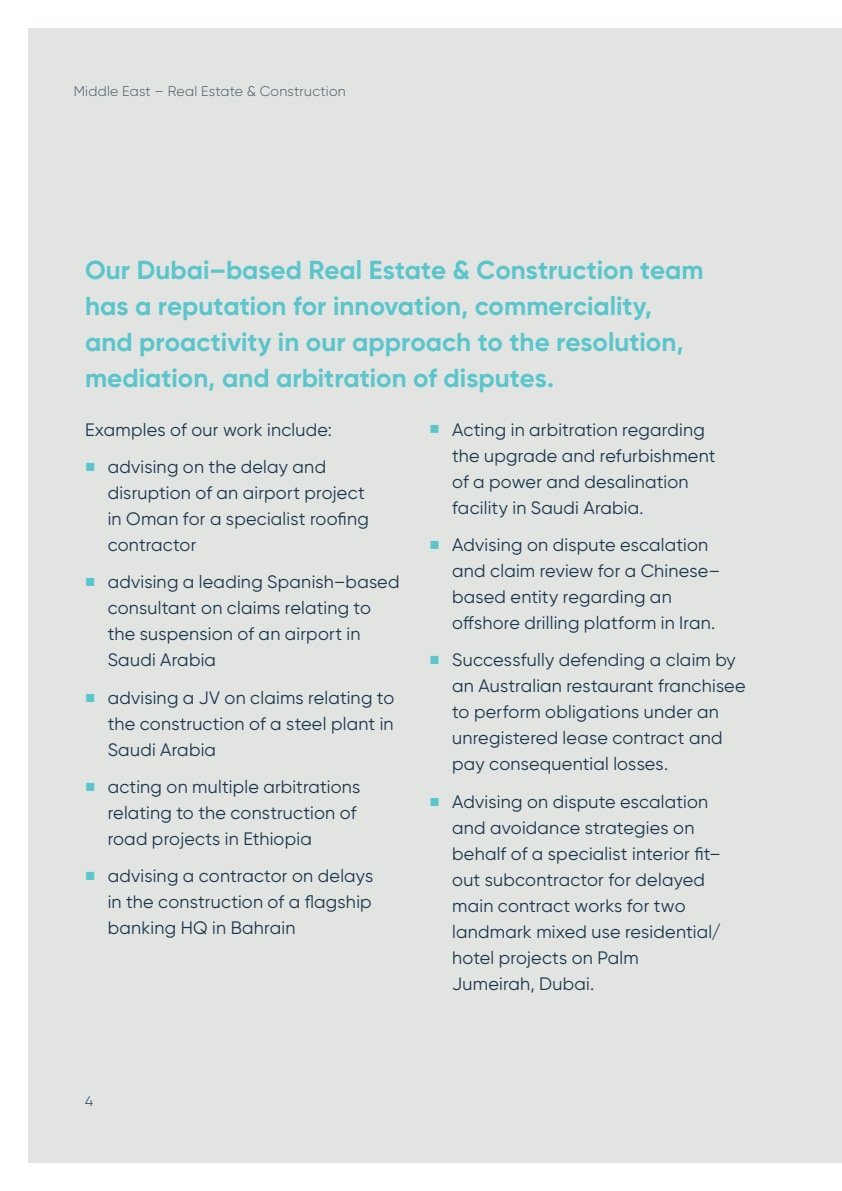
<style>
.page{position:relative;width:842px;height:1191px;background:#fff}
.page>*{position:absolute;margin:0;border:0;box-sizing:border-box;transform-origin:0 0}
.Intro_paragraph{font:700 26px/36px "Gilroy";color:#5ac6cc}
.Body_copy{font:18px/26px "Gilroy";letter-spacing:.015em;color:#1a374b}
.Header_L{font:300 14px "Gilroy";letter-spacing:.02em;color:#475865}
.t1{font:300 14px "Gilroy";color:#1a374b}
</style>
<div class="page">
<div style="left:28px;top:28px;width:814px;height:1134px;background:#e2e4e2"></div>
<p class="Header_L" style="left:74px;top:83px;width:274px">Middle East – Real Estate &amp; Construction</p>
<p class="Intro_paragraph" style="left:85px;top:251px;width:620px">Our Dubai–based Real Estate &amp; Construction team has a reputation for innovation, commerciality, and proactivity in our approach to the resolution, mediation, and arbitration of disputes.</p>
<p class="Body_copy" style="left:85px;top:416px;width:248px">Examples of our work include:</p>
<p class="Body_copy" style="left:108px;top:453px;width:263px">advising on the delay and disruption of an airport project in Oman for a specialist roofing contractor</p>
<p class="Body_copy" style="left:108px;top:569px;width:293px">advising a leading Spanish–based consultant on claims relating to the suspension of an airport in<br>Saudi Arabia</p>
<p class="Body_copy" style="left:108px;top:684px;width:288px;text-align:justify">advising a JV on claims relating to the construction of a steel plant in Saudi Arabia</p>
<p class="Body_copy" style="left:108px;top:773px;width:254px">acting on multiple arbitrations relating to the construction of road projects in Ethiopia</p>
<p class="Body_copy" style="left:108px;top:863px;width:267px;text-align:justify">advising a contractor on delays in the construction of a flagship banking HQ in Bahrain</p>
<p class="Body_copy" style="left:452px;top:416px;width:265px">Acting in arbitration regarding the upgrade and refurbishment of a power and desalination facility in Saudi Arabia.</p>
<p class="Body_copy" style="left:452px;top:531px;width:270px">Advising on dispute escalation and claim review for a Chinese– based entity regarding an offshore drilling platform in Iran.</p>
<p class="Body_copy" style="left:452px;top:647px;width:295px">Successfully defending a claim by an Australian restaurant franchisee to perform obligations under an unregistered lease contract and pay consequential losses.</p>
<p class="Body_copy" style="left:452px;top:788px;width:270px">Advising on dispute escalation and avoidance strategies on behalf of a specialist interior fit– out subcontractor for delayed main contract works for two landmark mixed use residential/ hotel projects on Palm<br>Jumeirah, Dubai.</p>
<p class="t1" style="left:85px;top:1092px;width:10px">4</p>
</div>
